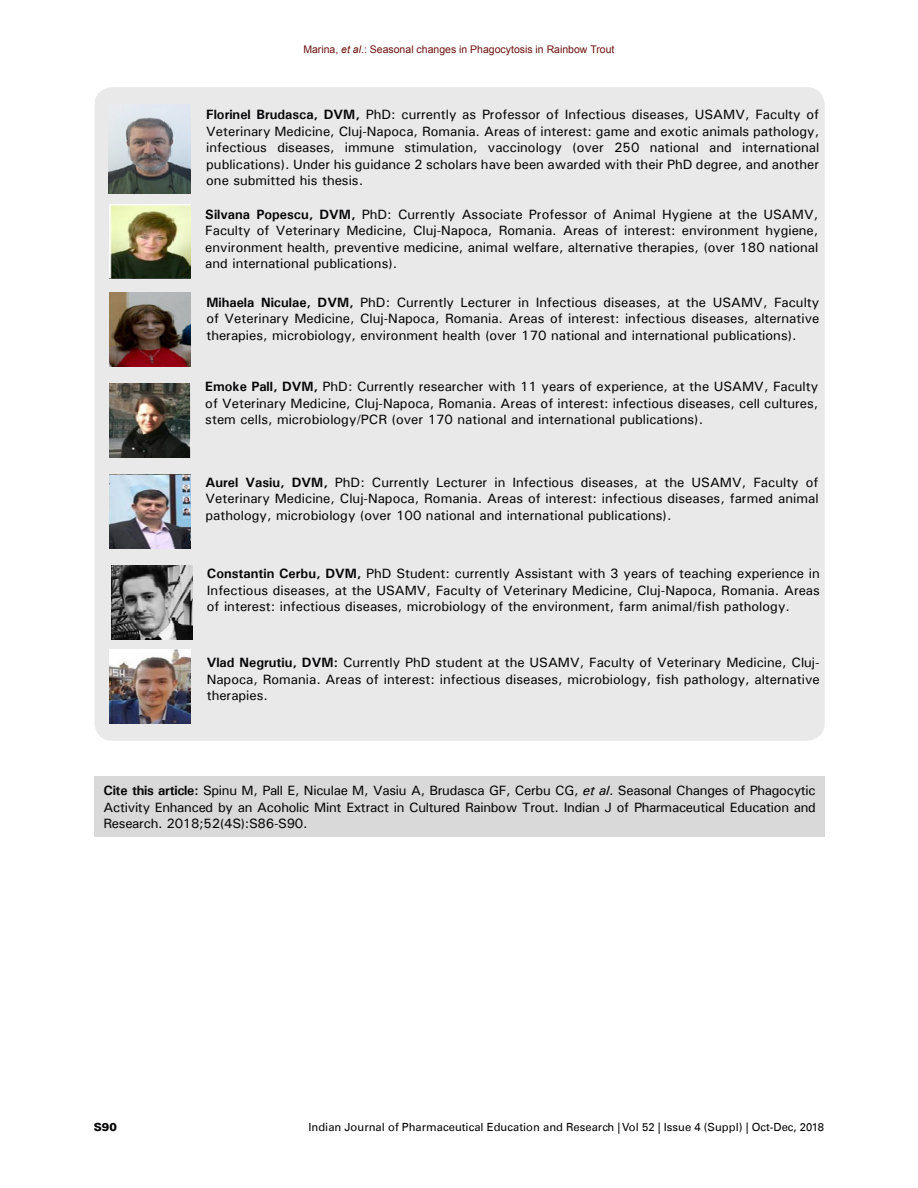
<style>
.page{position:relative;width:918px;height:1188px;background:#fff}
.page>*{position:absolute;margin:0;border:0;box-sizing:border-box;transform-origin:0 0}
.Abstract_text{font:500 13.5px/16.5px "Univers";color:#050406;text-align:justify}
.t1{font:11.25px "Univers LT";color:#050406}
.t2{font:900 11.25px "Univers LT";color:#050406}
.t3{font:10.5px "Arial";color:#6c120e}
.s1{font-style:italic}
.s2{font-weight:700}
</style>
<div class="page">
<div style="left:94px;top:87px;width:731px;height:654px;background:#e9e9e9;border-radius:18px"></div>
<img style="left:109px;top:204px;width:81px;height:74px">
<div style="left:94px;top:777px;width:731px;height:60px;background:#d9d9d9"></div>
<img style="left:109px;top:292px;width:82px;height:74px">
<img style="left:109px;top:383px;width:82px;height:74px">
<img style="left:109px;top:474px;width:81px;height:74px">
<img style="left:111px;top:566px;width:81px;height:74px">
<img style="left:109px;top:650px;width:81px;height:74px">
<img style="left:109px;top:110px;width:81px;height:84px">
<p class="t3" style="left:303px;top:42px;width:313px">Marina, <span class="s1">et al</span>.: Seasonal changes in Phagocytosis in Rainbow Trout</p>
<p class="Abstract_text" style="left:206px;top:106px;width:615px"><span class="s2">Florinel Brudasca, DVM,</span> PhD: currently as Professor of Infectious diseases, USAMV, Faculty of Veterinary Medicine, Cluj-Napoca, Romania. Areas of interest: game and exotic animals pathology, infectious diseases, immune stimulation, vaccinology (over 250 national and international publications). Under his guidance 2 scholars have been awarded with their PhD degree, and another one submitted his thesis.</p>
<p class="Abstract_text" style="left:205px;top:206px;width:615px"><span class="s2">Silvana Popescu, DVM,</span> PhD: Currently Associate Professor of Animal Hygiene at the USAMV, Faculty of Veterinary Medicine, Cluj-Napoca, Romania. Areas of interest: environment hygiene, environment health, preventive medicine, animal welfare, alternative therapies, (over 180 national and international publications).</p>
<p class="Abstract_text" style="left:206px;top:294px;width:615px"><span class="s2">Mihaela Niculae, DVM,</span> PhD: Currently Lecturer in Infectious diseases, at the USAMV, Faculty of Veterinary Medicine, Cluj-Napoca, Romania. Areas of interest: infectious diseases, alternative therapies, microbiology, environment health (over 170 national and international publications).</p>
<p class="Abstract_text" style="left:205px;top:378px;width:615px"><span class="s2">Emoke Pall, DVM,</span> PhD: Currently researcher with 11 years of experience, at the USAMV, Faculty of Veterinary Medicine, Cluj-Napoca, Romania. Areas of interest: infectious diseases, cell cultures, stem cells, microbiology/PCR (over 170 national and international publications).</p>
<p class="Abstract_text" style="left:206px;top:474px;width:615px"><span class="s2">Aurel Vasiu, DVM,</span> PhD: Currently Lecturer in Infectious diseases, at the USAMV, Faculty of Veterinary Medicine, Cluj-Napoca, Romania. Areas of interest: infectious diseases, farmed animal pathology, microbiology (over 100 national and international publications).</p>
<p class="Abstract_text" style="left:207px;top:565px;width:615px"><span class="s2">Constantin Cerbu, DVM,</span> PhD Student: currently Assistant with 3 years of teaching experience in Infectious diseases, at the USAMV, Faculty of Veterinary Medicine, Cluj-Napoca, Romania. Areas of interest: infectious diseases, microbiology of the environment, farm animal/fish pathology.</p>
<p class="Abstract_text" style="left:207px;top:654px;width:615px"><span class="s2">Vlad Negrutiu, DVM:</span> Currently PhD student at the USAMV, Faculty of Veterinary Medicine, Cluj-Napoca, Romania. Areas of interest: infectious diseases, microbiology, fish pathology, alternative therapies.</p>
<p class="Abstract_text" style="left:104px;top:782px;width:714px"><span class="s2">Cite this article:</span> Spinu M, Pall E, Niculae M, Vasiu A, Brudasca GF, Cerbu CG, <span class="s1">et al</span>. Seasonal Changes of Phagocytic Activity Enhanced by an Acoholic Mint Extract in Cultured Rainbow Trout. Indian J of Pharmaceutical Education and Research. 2018;52(4S):S86-S90.</p>
<p class="t2" style="left:94px;top:1120px;width:25px">S90</p>
<p class="t1" style="left:308px;top:1120px;width:517px">Indian Journal of Pharmaceutical Education and Research | Vol 52 | Issue 4 (Suppl) | Oct-Dec, 2018</p>
</div>
